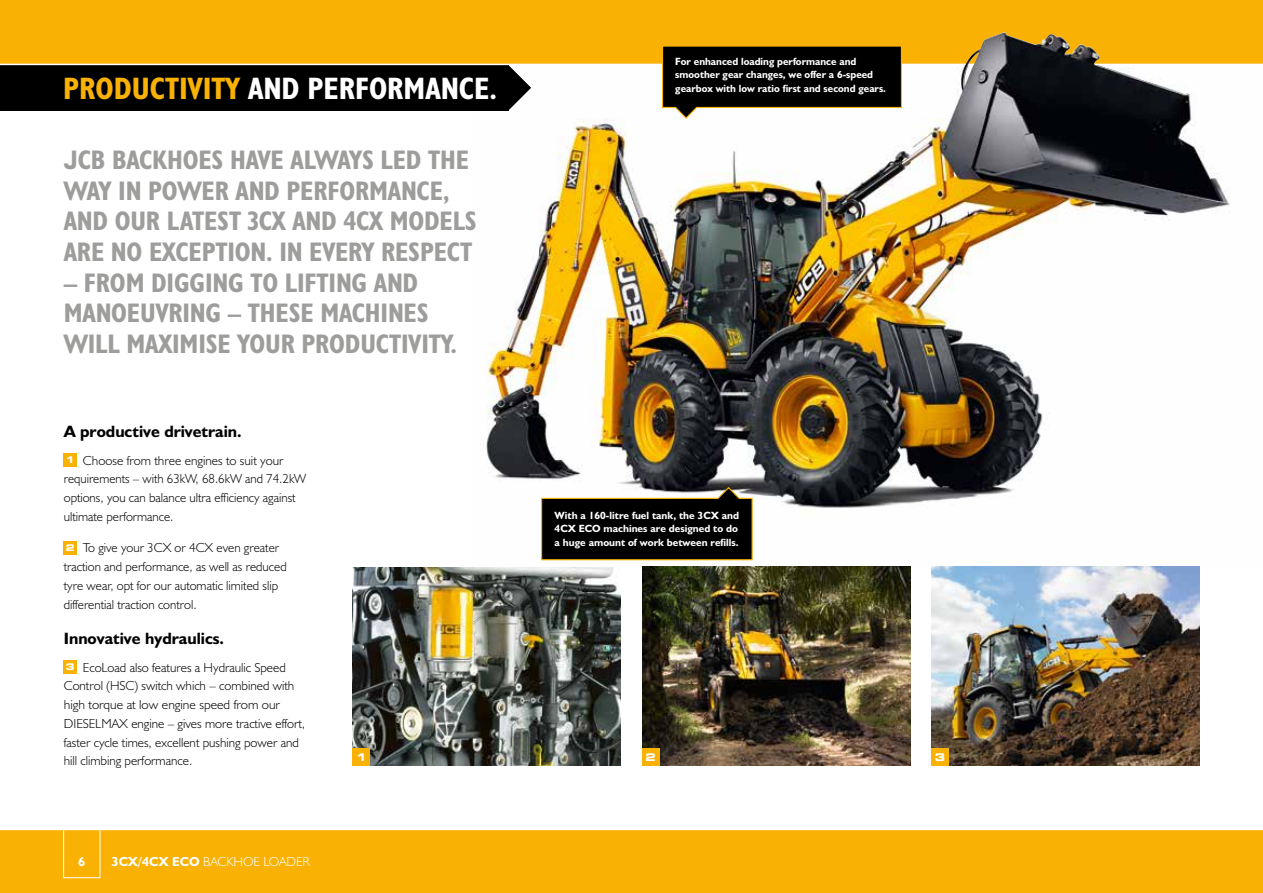
<style>
.page{position:relative;width:1263px;height:893px;background:#fff}
.page>*{position:absolute;margin:0;border:0;box-sizing:border-box;transform-origin:0 0}
.t1{font:31.2px "JCB Bold Condensed";color:#fff}
.t2{font:27px/30.5px "JCB Bold Condensed";letter-spacing:-.005em;color:#9d9d9c}
.t3{font:16.5px "JCB Bold";color:#000}
.t4{font:13.2px/18.8px "JCB Light";color:#000}
.t5{font:13.2px "JCB Light";color:#fff}
.t6{font:13.2px "JCB Bold";color:#fff}
.t7{font:10.5px/13.5px "JCB Bold";color:#fff;text-align:justify}
.t8{font:700 expanded 10.5px "Square 721 BT";color:#fff}
.s1{color:#f9b104}
.s2{font-family:"Square 721 BT";font-weight:700;font-stretch:expanded;font-size:9.15px;color:#fff}
.s3{font-family:"JCB Bold"}
</style>
<div class="page">
<img style="left:486px;top:97px;width:744px;height:471px">
<svg style="left:508px;top:65px;width:23px;height:45px"></svg>
<div style="left:0;top:54px;width:508px;height:57px;background:#000"></div>
<div style="left:0;top:829px;width:1263px;height:64px;background:#f9b104"></div>
<hr style="left:0;top:829px;width:1263px;height:1px;background:#fff">
<div style="left:0;top:0;width:1263px;height:64px;background:#f9b104"></div>
<hr style="left:0;top:64px;width:1263px;height:1px;background:#fff">
<div style="left:64px;top:453px;width:13px;height:13px;background:#f9b104"></div>
<div style="left:64px;top:541px;width:13px;height:13px;background:#f9b104"></div>
<div style="left:64px;top:660px;width:13px;height:14px;background:#f9b104"></div>
<div style="left:63px;top:819px;width:37px;height:59px;border:1px solid #fff"></div>
<img style="left:353px;top:567px;width:267px;height:198px">
<div style="left:353px;top:748px;width:17px;height:17px;background:#f9b104"></div>
<img style="left:642px;top:567px;width:268px;height:198px">
<div style="left:642px;top:748px;width:17px;height:17px;background:#f9b104"></div>
<svg style="left:540px;top:486px;width:213px;height:75px;background:#2b2924"></svg>
<img style="left:931px;top:567px;width:268px;height:198px">
<div style="left:931px;top:748px;width:17px;height:17px;background:#f9b104"></div>
<svg style="left:661px;top:46px;width:241px;height:74px"></svg>
<img style="left:952px;top:32px;width:238px;height:84px">
<h1 class="t1" style="left:63px;top:69px;width:435px"><span class="s1">PRODUCTIVITY</span> AND PERFORMANCE.</h1>
<h2 class="t2" style="left:64px;top:144px;width:415px">JCB BACKHOES HAVE ALWAYS LED THE<br>WAY IN POWER AND PERFORMANCE,<br>AND OUR LATEST 3CX AND 4CX MODELS<br>ARE NO EXCEPTION. IN EVERY RESPECT</h2>
<h2 class="t2" style="left:64px;top:266px;width:395px">– FROM DIGGING TO LIFTING AND<br>MANOEUVRING – THESE MACHINES<br>WILL MAXIMISE YOUR PRODUCTIVITY.</h2>
<p class="t7" style="left:675px;top:54px;width:212px;text-align:left">For enhanced loading performance and smoother gear changes, we offer a 6-speed gearbox with low ratio first and second gears.</p>
<p class="t3" style="left:64px;top:421px;width:179px">A productive drivetrain.</p>
<p class="t4" style="left:64px;top:450px;width:244px"><span class="s2">1</span> Choose from three engines to suit your requirements – with 63kW, 68.6kW and 74.2kW options, you can balance ultra efficiency against ultimate performance.</p>
<p class="t4" style="left:64px;top:538px;width:224px"><span class="s2">2</span> To give your 3CX or 4CX even greater traction and performance, as well as reduced tyre wear, opt for our automatic limited slip differential traction control.</p>
<p class="t3" style="left:64px;top:628px;width:162px">Innovative hydraulics.</p>
<p class="t4" style="left:64px;top:657px;width:243px"><span class="s2">3</span> EcoLoad also features a Hydraulic Speed Control (HSC) switch which – combined with high torque at low engine speed from our DIESELMAX engine – gives more tractive effort, faster cycle times, excellent pushing power and hill climbing performance.</p>
<p class="t6" style="left:78px;top:853px;width:9px">6</p>
<p class="t5" style="left:112px;top:853px;width:200px"><span class="s3">3CX/4CX ECO</span> BACKHOE LOADER</p>
<p class="t7" style="left:555px;top:508px;width:186px">With a 160-litre fuel tank, the 3CX and 4CX ECO machines are designed to do a huge amount of work between refills.</p>
<p class="t8" style="left:356px;top:751px;width:12px">1</p>
<p class="t8" style="left:645px;top:751px;width:12px">2</p>
<p class="t8" style="left:935px;top:751px;width:12px">3</p>
</div>
